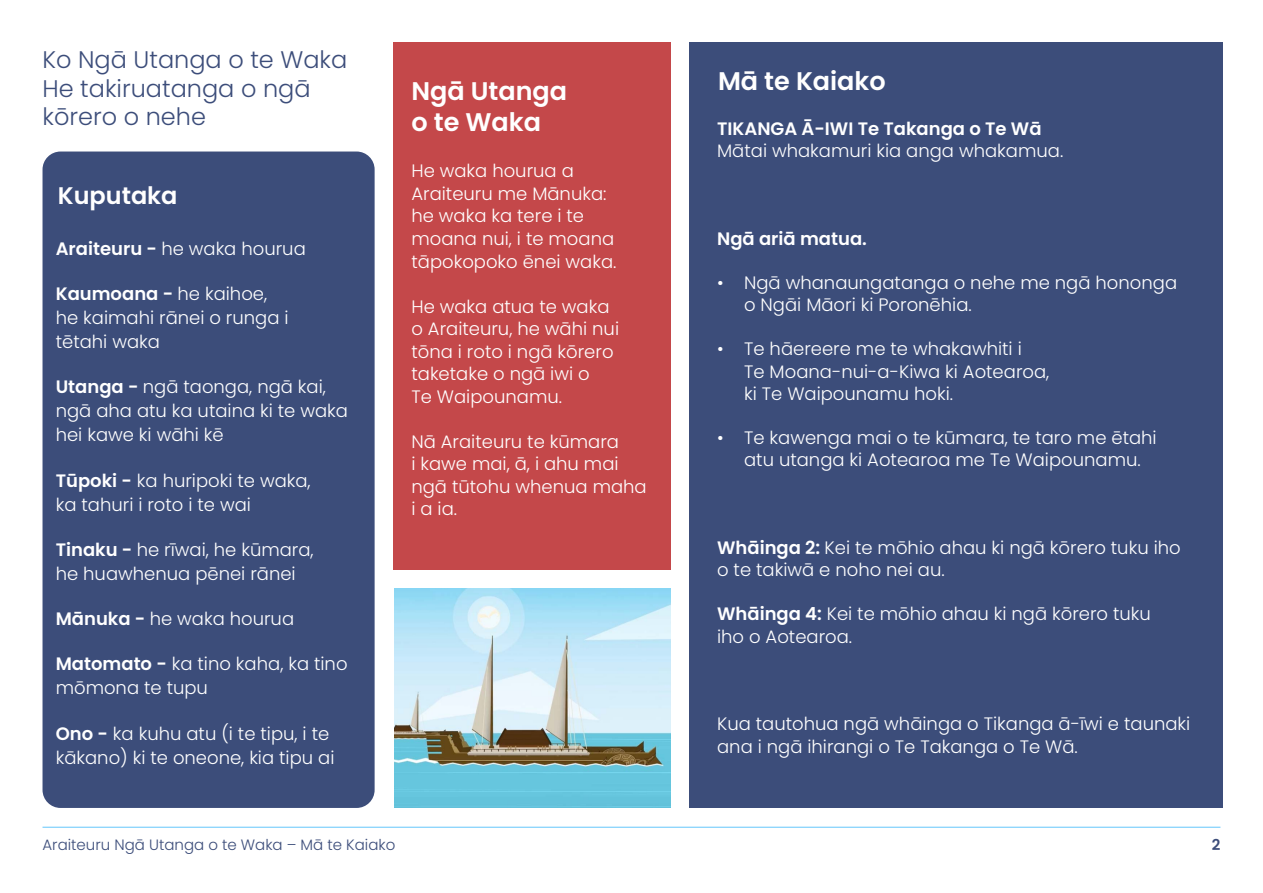
<style>
.page{position:relative;width:1263px;height:893px;background:#fff}
.page>*{position:absolute;margin:0;border:0;box-sizing:border-box;transform-origin:0 0}
.t1{font:600 25.5px/30.6px "Poppins";color:#fff}
.t2{font:300 24px/28.8px "Poppins";color:#3c4d7a}
.t3{font:600 24px "Poppins";color:#fff}
.t4{font:300 18px/22.5px "Poppins";color:#fff}
.t5{font:600 18px "Poppins";color:#fff}
.t6{font:300 15px "Poppins";color:#3c4d7a}
.t7{font:600 15px "Poppins";color:#3c4d7a}
.s1{font-weight:600}
</style>
<div class="page">
<hr style="left:43px;top:827px;width:1177px;height:1px;background:#64c6fb">
<div style="left:43px;top:152px;width:332px;height:656px;background:#3c4d7a;border-radius:18px"></div>
<div style="left:689px;top:43px;width:533px;height:765px;background:#3c4d7a"></div>
<div style="left:393px;top:43px;width:277px;height:527px;background:#c4484a"></div>
<img style="left:394px;top:589px;width:276px;height:219px">
<h2 class="t2" style="left:43px;top:45px;width:306px">Ko Ngā Utanga o te Waka<br>He takiruatanga o ngā kōrero o nehe</h2>
<h2 class="t3" style="left:58px;top:181px;width:121px">Kuputaka</h2>
<p class="t4" style="left:56px;top:237px;width:252px"><span class="s1">Araiteuru -</span> he waka hourua</p>
<p class="t4" style="left:56px;top:282px;width:234px;line-height:24px"><span class="s1">Kaumoana -</span> he kaihoe, he kaimahi rānei o runga i tētahi waka</p>
<p class="t4" style="left:56px;top:375px;width:294px;line-height:24px"><span class="s1">Utanga -</span> ngā taonga, ngā kai, ngā aha atu ka utaina ki te waka hei kawe ki wāhi kē</p>
<p class="t4" style="left:56px;top:468px;width:257px;line-height:24px"><span class="s1">Tūpoki -</span> ka huripoki te waka, ka tahuri i roto i te wai</p>
<p class="t4" style="left:56px;top:538px;width:259px;line-height:24px"><span class="s1">Tinaku -</span> he rīwai, he kūmara, he huawhenua pēnei rānei</p>
<p class="t4" style="left:56px;top:608px;width:240px"><span class="s1">Mānuka -</span> he waka hourua</p>
<p class="t4" style="left:56px;top:652px;width:293px;line-height:24px"><span class="s1">Matomato -</span> ka tino kaha, ka tino mōmona te tupu</p>
<p class="t4" style="left:56px;top:721px;width:280px;line-height:24px"><span class="s1">Ono -</span> ka kuhu atu (i te tipu, i te kākano) ki te oneone, kia tipu ai</p>
<h1 class="t1" style="left:411px;top:76px;width:157px">Ngā Utanga o te Waka</h1>
<p class="t4" style="left:411px;top:160px;width:207px">He waka hourua a<br>Araiteuru me Mānuka: he waka ka tere i te moana nui, i te moana tāpokopoko ēnei waka.</p>
<p class="t4" style="left:411px;top:295px;width:209px">He waka atua te waka o Araiteuru, he wāhi nui tōna i roto i ngā kōrero taketake o ngā iwi o<br>Te Waipounamu.</p>
<p class="t4" style="left:411px;top:430px;width:237px">Nā Araiteuru te kūmara<br>i kawe mai, ā, i ahu mai ngā tūtohu whenua maha i a ia.</p>
<h1 class="t1" style="left:718px;top:66px;width:169px">Mā te Kaiako</h1>
<p class="t5" style="left:717px;top:118px;width:326px">TIKANGA Ā-IWI Te Takanga o Te Wā</p>
<p class="t4" style="left:717px;top:140px;width:348px">Mātai whakamuri kia anga whakamua.</p>
<p class="t5" style="left:717px;top:228px;width:151px">Ngā ariā matua.</p>
<p class="t4" style="left:744px;top:271px;width:434px;text-indent:-27px">• Ngā whanaungatanga o nehe me ngā hononga o Ngāi Māori ki Poronēhia.</p>
<p class="t4" style="left:744px;top:338px;width:307px;text-indent:-27px">• Te hāereere me te whakawhiti i<br>Te Moana-nui-a-Kiwa ki Aotearoa, ki Te Waipounamu hoki.</p>
<p class="t4" style="left:744px;top:426px;width:414px;text-indent:-27px">• Te kawenga mai o te kūmara, te taro me ētahi atu utanga ki Aotearoa me Te Waipounamu.</p>
<p class="t4" style="left:717px;top:536px;width:465px"><span class="s1">Whāinga 2:</span> Kei te mōhio ahau ki ngā kōrero tuku iho o te takiwā e noho nei au.</p>
<p class="t4" style="left:717px;top:603px;width:435px"><span class="s1">Whāinga 4:</span> Kei te mōhio ahau ki ngā kōrero tuku iho o Aotearoa.</p>
<p class="t4" style="left:717px;top:713px;width:475px">Kua tautohua ngā whāinga o Tikanga ā-īwi e taunaki ana i ngā ihirangi o Te Takanga o Te Wā.</p>
<p class="t6" style="left:43px;top:836px;width:354px">Araiteuru Ngā Utanga o te Waka – Mā te Kaiako</p>
<p class="t7" style="left:1212px;top:836px;width:10px">2</p>
</div>
